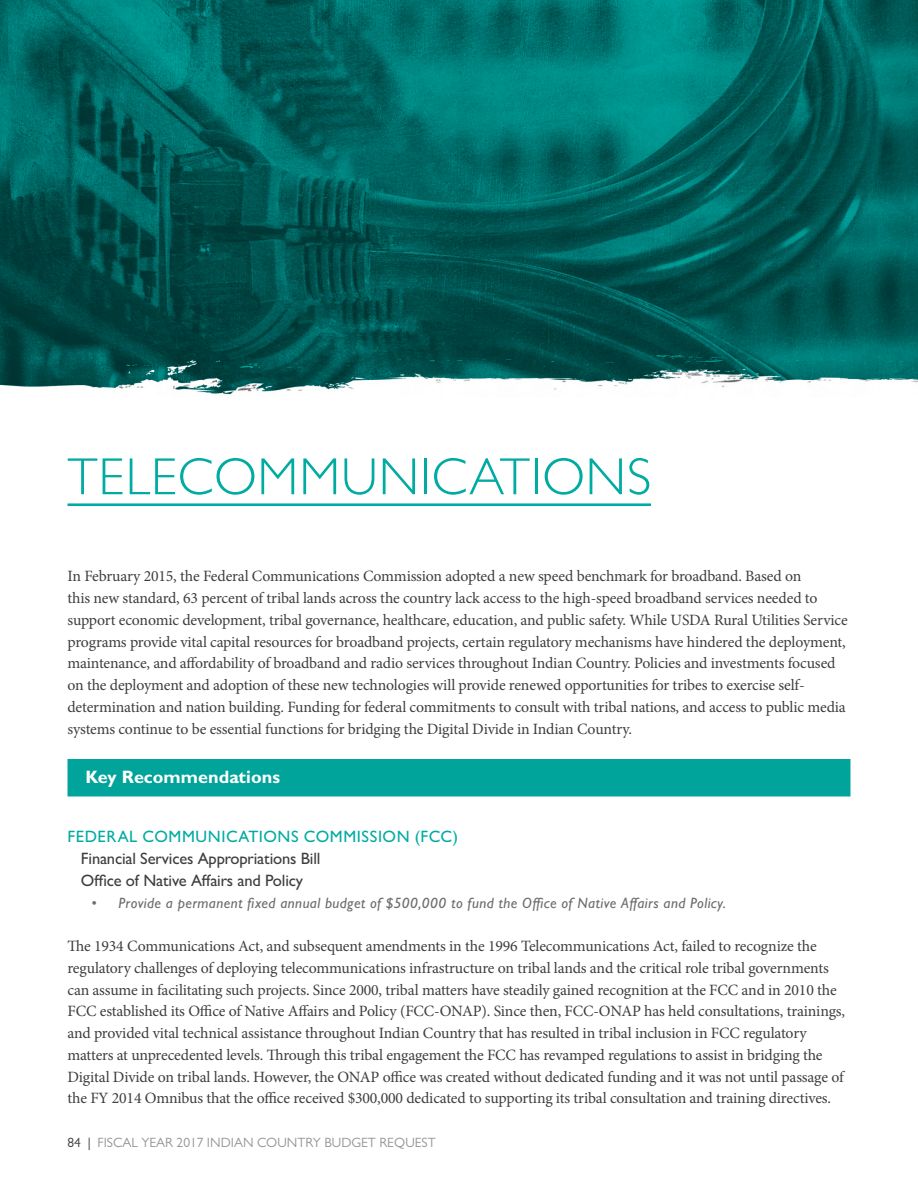
<style>
.page{position:relative;width:918px;height:1188px;background:#fff}
.page>*{position:absolute;margin:0;border:0;box-sizing:border-box;transform-origin:0 0}
.t1{font:300 52.5px "Gill Sans MT Pro";letter-spacing:.015em;color:#00aba2}
.t2{font:700 18px "Gill Sans MT Pro";color:#fff}
.t3{font:500 16.5px/21.8px "Gill Sans MT Pro";letter-spacing:-.01em;color:#3e3e3f}
.t4{font:500 16.5px "Gill Sans MT Pro";letter-spacing:.03em;color:#00aba2}
.t5{font:15.75px/21.8px "Minion Pro";letter-spacing:-.01em;color:#3e3e3f}
.t6{font:italic 500 15px "Gill Sans MT Pro";letter-spacing:.025em;color:#6c6d70}
.t7{font:13.5px "Gill Sans MT Pro";color:#939598}
.s1{color:#3e3e3f}
</style>
<div class="page">
<img style="left:0;top:0;width:918px;height:395px">
<div style="left:68px;top:759px;width:782px;height:37px;background:#00a49a"></div>
<hr style="left:68px;top:503px;width:583px;height:3px;background:#00aba2">
<svg style="left:505px;top:359px;width:7px;height:2px"></svg>
<svg style="left:429px;top:359px;width:7px;height:4px"></svg>
<svg style="left:885px;top:360px;width:18px;height:2px"></svg>
<svg style="left:786px;top:360px;width:24px;height:2px"></svg>
<svg style="left:600px;top:361px;width:20px;height:4px"></svg>
<svg style="left:744px;top:358px;width:7px;height:4px"></svg>
<svg style="left:649px;top:354px;width:75px;height:11px"></svg>
<svg style="left:214px;top:360px;width:6px;height:3px"></svg>
<svg style="left:126px;top:364px;width:11px;height:2px"></svg>
<svg style="left:240px;top:363px;width:20px;height:5px"></svg>
<h1 class="t1" style="left:68px;top:445px;width:585px">TELECOMMUNICATIONS</h1>
<p class="t5" style="left:68px;top:565px;width:782px">In February 2015, the Federal Communications Commission adopted a new speed benchmark for broadband. Based on<br>this new standard, 63 percent of tribal lands across the country lack access to the high-speed broadband services needed to support economic development, tribal governance, healthcare, education, and public safety. While USDA Rural Utilities Service programs provide vital capital resources for broadband projects, certain regulatory mechanisms have hindered the deployment, maintenance, and affordability of broadband and radio services throughout Indian Country. Policies and investments focused on the deployment and adoption of these new technologies will provide renewed opportunities for tribes to exercise self&shy;determination and nation building. Funding for federal commitments to consult with tribal nations, and access to public media systems continue to be essential functions for bridging the Digital Divide in Indian Country.</p>
<p class="t2" style="left:86px;top:766px;width:196px">Key Recommendations</p>
<p class="t4" style="left:68px;top:827px;width:392px">FEDERAL COMMUNICATIONS COMMISSION (FCC)</p>
<p class="t3" style="left:81px;top:847px;width:241px">Financial Services Appropriations Bill<br>Office of Native Affairs and Policy</p>
<p class="t6" style="left:92px;top:894px;width:636px">• Provide a permanent fixed annual budget of $500,000 to fund the Office of Native Affairs and Policy.</p>
<p class="t5" style="left:68px;top:935px;width:779px">The 1934 Communications Act, and subsequent amendments in the 1996 Telecommunications Act, failed to recognize the regulatory challenges of deploying telecommunications infrastructure on tribal lands and the critical role tribal governments can assume in facilitating such projects. Since 2000, tribal matters have steadily gained recognition at the FCC and in 2010 the FCC established its Office of Native Affairs and Policy (FCC-ONAP). Since then, FCC-ONAP has held consultations, trainings, and provided vital technical assistance throughout Indian Country that has resulted in tribal inclusion in FCC regulatory matters at unprecedented levels. Through this tribal engagement the FCC has revamped regulations to assist in bridging the Digital Divide on tribal lands. However, the ONAP office was created without dedicated funding and it was not until passage of the FY 2014 Omnibus that the office received $300,000 dedicated to supporting its tribal consultation and training directives.</p>
<p class="t7" style="left:68px;top:1134px;width:370px"><span class="s1">84 |</span> FISCAL YEAR 2017 INDIAN COUNTRY BUDGET REQUEST</p>
</div>
